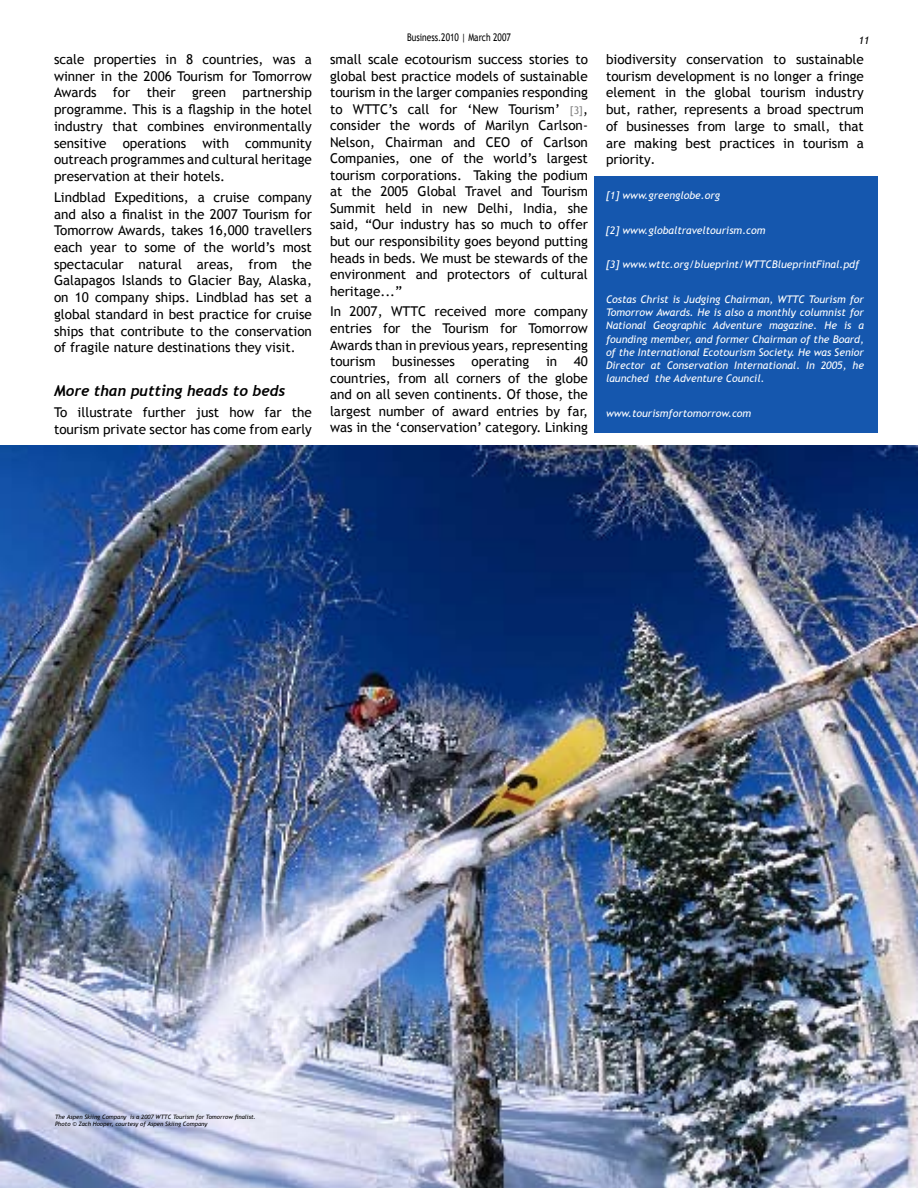
<style>
.page{position:relative;width:918px;height:1188px;background:#fff}
.page>*{position:absolute;margin:0;border:0;box-sizing:border-box;transform-origin:0 0}
.t1{font:italic 700 15px "Trebuchet";color:#000}
.t2{font:13.5px/16.6px "Trebuchet MS";color:#000;text-align:justify}
.t3{font:italic 10.5px/13px "Trebuchet MS";color:#fff;text-align:justify}
.t4{font:10.5px "Trebuchet MS";color:#000;scale:.8 1}
.t5{font:italic 10.5px "Trebuchet MS";color:#000}
.t6{font:italic 6px/7.2px "Trebuchet MS";color:#000}
.s1{font-size:10.5px;color:#818181}
.s2{font-style:italic}
</style>
<div class="page">
<div style="left:595px;top:176px;width:283px;height:256px;background:#1557ae"></div>
<img style="left:0;top:446px;width:918px;height:742px">
<p class="t2" style="left:54px;top:51px;width:260px">scale properties in 8 countries, was a winner in the 2006 Tourism for Tomorrow Awards for their green partnership programme. This is a flagship in the hotel industry that combines environmentally sensitive operations with community outreach programmes and cultural heritage preservation at their hotels.</p>
<p class="t2" style="left:54px;top:189px;width:260px">Lindblad Expeditions, a cruise company and also a finalist in the 2007 Tourism for Tomorrow Awards, takes 16,000 travellers each year to some of the world’s most spectacular natural areas, from the Galapagos Islands to Glacier Bay, Alaska, on 10 company ships. Lindblad has set a global standard in best practice for cruise ships that contribute to the conservation of fragile nature destinations they visit.</p>
<p class="t1" style="left:54px;top:382px;width:233px">More than putting heads to beds</p>
<p class="t2" style="left:54px;top:404px;width:259px">To illustrate further just how far the tourism private sector has come from early</p>
<p class="t4" style="left:407px;top:31px;width:131px">Business.2010 | March 2007</p>
<p class="t5" style="left:858px;top:34px;width:13px">11</p>
<p class="t2" style="left:330px;top:51px;width:260px">small scale ecotourism success stories to global best practice models of sustainable tourism in the larger companies responding to WTTC’s call for ‘New Tourism’ <span class="s1">[3]</span>, consider the words of Marilyn Carlson-Nelson, Chairman and CEO of Carlson Companies, one of the world’s largest tourism corporations. Taking the podium at the 2005 Global Travel and Tourism Summit held in new Delhi, India, she said, “Our industry has so much to offer but our responsibility goes beyond putting heads in beds. We must be stewards of the environment and protectors of cultural heritage...”</p>
<p class="t2" style="left:330px;top:304px;width:260px">In 2007, WTTC received more company entries for the Tourism for Tomorrow Awards than in previous years, representing tourism businesses operating in 40 countries, from all corners of the globe and on all seven continents. Of those, the largest number of award entries by far, was in the ‘conservation’ category. Linking</p>
<p class="t2" style="left:606px;top:51px;width:259px">biodiversity conservation to sustainable tourism development is no longer a fringe element in the global tourism industry but, rather, represents a broad spectrum of businesses from large to small, that are making best practices in tourism a priority<span class="s2">.</span></p>
<p class="t3" style="left:606px;top:189px;width:116px">[1] www.greenglobe.org</p>
<p class="t3" style="left:606px;top:224px;width:161px">[2] www.globaltraveltourism.com</p>
<p class="t3" style="left:606px;top:258px;width:255px">[3] www.wttc.org/blueprint/WTTCBlueprintFinal.pdf</p>
<p class="t3" style="left:606px;top:293px;width:260px">Costas Christ is Judging Chairman, WTTC Tourism for Tomorrow Awards. He is also a monthly columnist for National Geographic Adventure magazine. He is a founding member, and former Chairman of the Board, of the International Ecotourism Society. He was Senior Director at Conservation International. In 2005, he launched the Adventure Council.</p>
<p class="t3" style="left:606px;top:407px;width:147px">www.tourismfortomorrow.com</p>
<p class="t6" style="left:55px;top:1113px;width:202px">The Aspen Skiing Company is a 2007 WTTC Tourism for Tomorrow finalist.<br>Photo © Zach Hooper, courtesy of Aspen Skiing Company</p>
</div>
